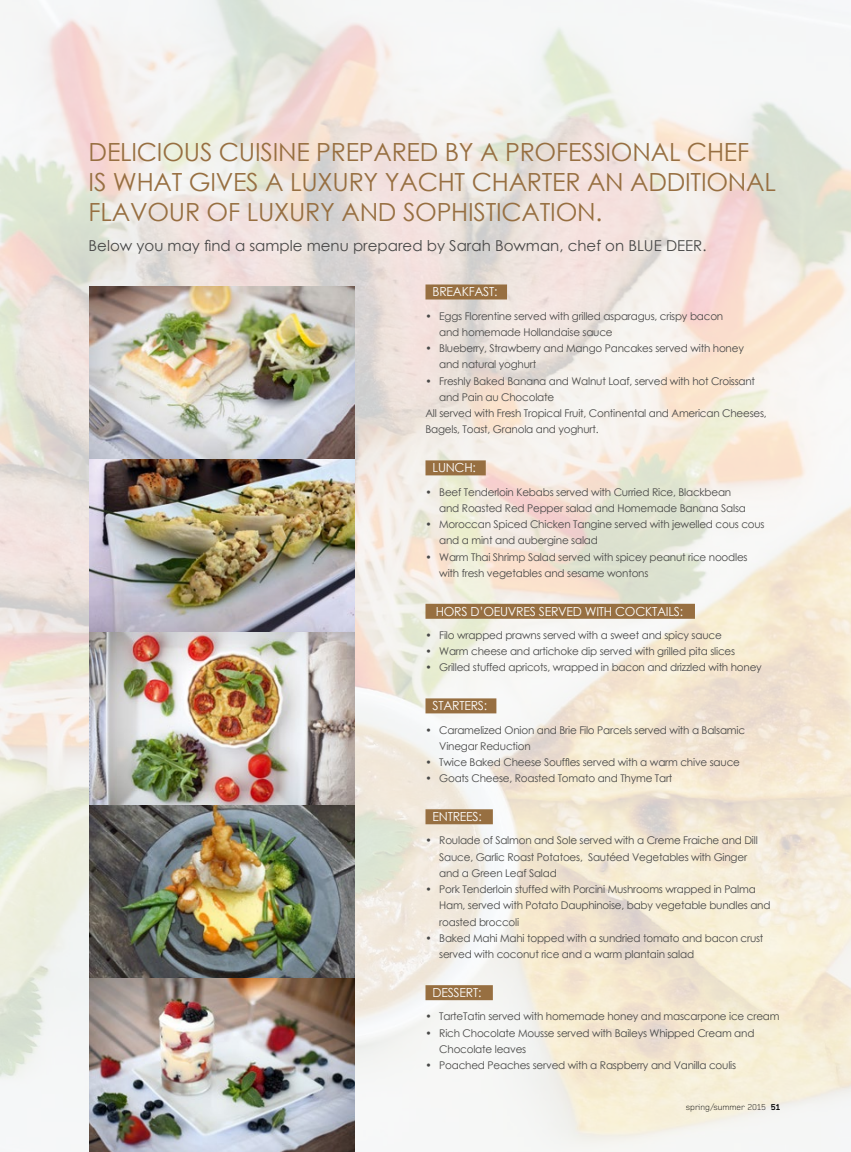
<style>
.page{position:relative;width:851px;height:1152px;background:#fff}
.page>*{position:absolute;margin:0;border:0;box-sizing:border-box;transform-origin:0 0}
.t1{font:25px/30px "Century Gothic";letter-spacing:-.01em;color:#976f41}
.t2{font:15px "Century Gothic";color:#484847}
.t3{font:12.5px "Century Gothic";letter-spacing:-.02em;color:#fff}
.t4{font:10.62px/16.2px "Century Gothic";letter-spacing:-.02em;color:#484847}
.t5{font:300 8.75px "Foundry Monoline PL";color:#000}
.s1{font-weight:700}
</style>
<div class="page">
<img style="left:0;top:0;width:850px;height:1152px">
<div style="left:425px;top:284px;width:82px;height:15px;background:#976f41"></div>
<div style="left:425px;top:460px;width:60px;height:15px;background:#976f41"></div>
<div style="left:425px;top:604px;width:269px;height:15px;background:#976f41"></div>
<div style="left:425px;top:698px;width:71px;height:15px;background:#976f41"></div>
<div style="left:425px;top:809px;width:68px;height:15px;background:#976f41"></div>
<div style="left:425px;top:985px;width:68px;height:15px;background:#976f41"></div>
<img style="left:89px;top:287px;width:265px;height:173px">
<img style="left:89px;top:460px;width:265px;height:173px">
<img style="left:89px;top:633px;width:265px;height:173px">
<img style="left:89px;top:806px;width:265px;height:173px">
<img style="left:89px;top:979px;width:265px;height:173px">
<h1 class="t1" style="left:89px;top:136px;width:688px">DELICIOUS CUISINE PREPARED BY A PROFESSIONAL CHEF<br>IS WHAT GIVES A LUXURY YACHT CHARTER AN ADDITIONAL<br>FLAVOUR OF LUXURY AND SOPHISTICATION.</h1>
<h2 class="t2" style="left:89px;top:235px;width:619px">Below you may find a sample menu prepared by Sarah Bowman, chef on BLUE DEER.</h2>
<p class="t3" style="left:432px;top:283px;width:66px">BREAKFAST:</p>
<p class="t4" style="left:439px;top:307px;width:285px;text-indent:-14px">• Eggs Florentine served with grilled asparagus, crispy bacon and homemade Hollandaise sauce</p>
<p class="t4" style="left:439px;top:340px;width:306px;text-indent:-14px">• Blueberry, Strawberry and Mango Pancakes served with honey and natural yoghurt</p>
<p class="t4" style="left:425px;top:372px;width:331px">• Freshly Baked Banana and Walnut Loaf, served with hot Croissant</p>
<p class="t4" style="left:439px;top:389px;width:116px">and Pain au Chocolate</p>
<p class="t4" style="left:425px;top:405px;width:343px">All served with Fresh Tropical Fruit, Continental and American Cheeses,</p>
<p class="t4" style="left:425px;top:421px;width:175px">Bagels, Toast, Granola and yoghurt.</p>
<p class="t3" style="left:432px;top:459px;width:45px">LUNCH:</p>
<p class="t4" style="left:439px;top:483px;width:308px;text-indent:-14px">• Beef Tenderloin Kebabs served with Curried Rice, Blackbean and Roasted Red Pepper salad and Homemade Banana Salsa</p>
<p class="t4" style="left:439px;top:516px;width:327px;text-indent:-14px">• Moroccan Spiced Chicken Tangine served with jewelled cous cous and a mint and aubergine salad</p>
<p class="t4" style="left:439px;top:548px;width:310px;text-indent:-14px">• Warm Thai Shrimp Salad served with spicey peanut rice noodles with fresh vegetables and sesame wontons</p>
<p class="t3" style="left:435px;top:602px;width:249px">HORS D’OEUVRES SERVED WITH COCKTAILS:</p>
<p class="t4" style="left:425px;top:627px;width:298px">• Filo wrapped prawns served with a sweet and spicy sauce</p>
<p class="t4" style="left:425px;top:643px;width:311px">• Warm cheese and artichoke dip served with grilled pita slices</p>
<p class="t4" style="left:425px;top:659px;width:338px">• Grilled stuffed apricots, wrapped in bacon and drizzled with honey</p>
<p class="t3" style="left:432px;top:697px;width:56px">STARTERS:</p>
<p class="t4" style="left:439px;top:721px;width:307px;text-indent:-14px">• Caramelized Onion and Brie Filo Parcels served with a Balsamic<br>Vinegar Reduction</p>
<p class="t4" style="left:425px;top:754px;width:316px">• Twice Baked Cheese Souffles served with a warm chive sauce</p>
<p class="t4" style="left:425px;top:770px;width:248px">• Goats Cheese, Roasted Tomato and Thyme Tart</p>
<p class="t3" style="left:432px;top:808px;width:51px">ENTREES:</p>
<p class="t4" style="left:439px;top:832px;width:320px;text-indent:-14px">• Roulade of Salmon and Sole served with a Creme Fraiche and Dill<br>Sauce, Garlic Roast Potatoes, Sautéed Vegetables with Ginger and a Green Leaf Salad</p>
<p class="t4" style="left:439px;top:881px;width:333px;text-indent:-14px">• Pork Tenderloin stuffed with Porcini Mushrooms wrapped in Palma<br>Ham, served with Potato Dauphinoise, baby vegetable bundles and roasted broccoli</p>
<p class="t4" style="left:439px;top:929px;width:326px;text-indent:-14px">• Baked Mahi Mahi topped with a sundried tomato and bacon crust served with coconut rice and a warm plantain salad</p>
<p class="t3" style="left:432px;top:983px;width:50px">DESSERT:</p>
<p class="t4" style="left:425px;top:1008px;width:355px">• TarteTatin served with homemade honey and mascarpone ice cream</p>
<p class="t4" style="left:439px;top:1024px;width:316px;text-indent:-14px">• Rich Chocolate Mousse served with Baileys Whipped Cream and<br>Chocolate leaves</p>
<p class="t4" style="left:425px;top:1057px;width:312px">• Poached Peaches served with a Raspberry and Vanilla coulis</p>
<p class="t5" style="left:685px;top:1102px;width:96px">spring/summer 2015 <span class="s1">51</span></p>
</div>
